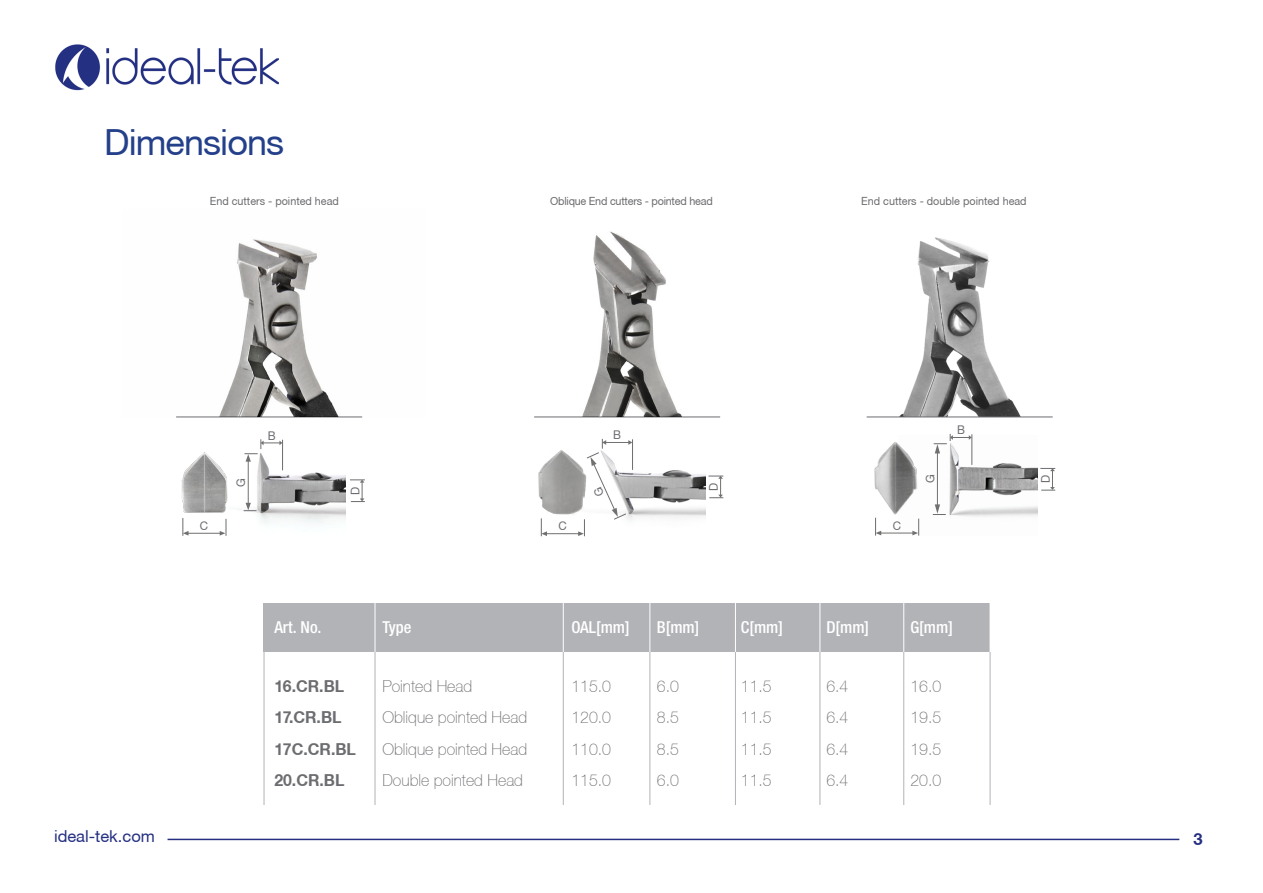
<style>
.page{position:relative;width:1263px;height:893px;background:#fff}
.page>*{position:absolute;margin:0;border:0;box-sizing:border-box;transform-origin:0 0}
.Title1{font:36px "Helvetica Neue CE";letter-spacing:-.025em;color:#24408a}
.t1{font:100 16.5px "Helvetica Neue CE";color:#6c6d70;scale:.96 1}
.t2{font:500 condensed 16.5px "Helvetica Neue LT Pro";color:#fff}
.t3{font:700 16.5px "Helvetica Neue CE";color:#6c6d70;scale:.96 1}
.t4{font:16.5px "Helvetica Neue CE";color:#253081}
.t5{font:700 16.5px "Helvetica Neue CE";color:#253081}
.t6{font:12px "Helvetica Neue CE";color:#6c6d70;scale:.96 1}
.t7{font:11.25px "Helvetica Neue CE";color:#6c6d70;scale:.96 1}
.t8{font:11.25px "Helvetica Neue CE";letter-spacing:-.02em;color:#6c6d70;scale:.96 1}
</style>
<div class="page">
<hr style="left:168px;top:839px;width:1011px;height:1px;background:#253081">
<img style="left:55px;top:44px;width:223px;height:47px">
<div style="left:264px;top:603px;width:726px;height:49px;background:#b2b3b7"></div>
<hr style="left:375px;top:652px;width:1px;height:153px;background:#b2b3b7">
<hr style="left:264px;top:652px;width:1px;height:153px;background:#b2b3b7">
<hr style="left:563px;top:652px;width:1px;height:153px;background:#b2b3b7">
<hr style="left:649px;top:652px;width:1px;height:153px;background:#b2b3b7">
<hr style="left:735px;top:652px;width:1px;height:153px;background:#b2b3b7">
<hr style="left:819px;top:652px;width:1px;height:153px;background:#b2b3b7">
<hr style="left:903px;top:652px;width:1px;height:153px;background:#b2b3b7">
<hr style="left:990px;top:652px;width:1px;height:153px;background:#b2b3b7">
<hr style="left:375px;top:603px;width:1px;height:49px;background:#fff">
<hr style="left:563px;top:603px;width:1px;height:49px;background:#fff">
<hr style="left:649px;top:603px;width:1px;height:49px;background:#fff">
<hr style="left:735px;top:603px;width:1px;height:49px;background:#fff">
<hr style="left:819px;top:603px;width:1px;height:49px;background:#fff">
<hr style="left:903px;top:603px;width:1px;height:49px;background:#fff">
<hr style="left:176px;top:417px;width:186px;height:1px;background:#6c6d70">
<img style="left:176px;top:239px;width:187px;height:178px">
<hr style="left:534px;top:417px;width:186px;height:1px;background:#6c6d70">
<img style="left:534px;top:231px;width:187px;height:186px">
<img style="left:866px;top:237px;width:187px;height:180px">
<hr style="left:867px;top:417px;width:186px;height:1px;background:#6c6d70">
<img style="left:200px;top:472px;width:146px;height:64px">
<img style="left:548px;top:470px;width:157px;height:67px">
<img style="left:898px;top:463px;width:139px;height:73px">
<img style="left:181px;top:439px;width:118px;height:90px">
<img style="left:538px;top:438px;width:115px;height:88px">
<img style="left:874px;top:442px;width:107px;height:84px">
<hr style="left:282px;top:440px;width:1px;height:30px;background:#6c6d70">
<hr style="left:187px;top:533px;width:34px;height:1px;background:#70706e">
<svg style="left:183px;top:518px;width:6px;height:18px"></svg>
<svg style="left:220px;top:519px;width:7px;height:17px"></svg>
<hr style="left:248px;top:460px;width:1px;height:44px;background:#70706e">
<svg style="left:244px;top:503px;width:13px;height:8px"></svg>
<svg style="left:244px;top:439px;width:38px;height:23px"></svg>
<svg style="left:350px;top:480px;width:15px;height:22px"></svg>
<hr style="left:546px;top:533px;width:33px;height:1px;background:#70706e">
<svg style="left:541px;top:518px;width:6px;height:18px"></svg>
<hr style="left:880px;top:533px;width:33px;height:1px;background:#70706e">
<svg style="left:875px;top:518px;width:6px;height:18px"></svg>
<svg style="left:912px;top:519px;width:7px;height:17px"></svg>
<hr style="left:937px;top:452px;width:1px;height:54px;background:#70706e">
<svg style="left:933px;top:504px;width:13px;height:11px"></svg>
<svg style="left:708px;top:476px;width:15px;height:22px"></svg>
<svg style="left:1040px;top:468px;width:15px;height:23px"></svg>
<hr style="left:632px;top:439px;width:1px;height:31px;background:#6c6d70">
<hr style="left:972px;top:434px;width:1px;height:31px;background:#6c6d70">
<svg style="left:934px;top:434px;width:38px;height:19px"></svg>
<svg style="left:578px;top:439px;width:54px;height:97px"></svg>
<p class="Title1" style="left:104px;top:121px;width:181px">Dimensions</p>
<p class="t7" style="left:210px;top:194px;width:136px">End cutters - pointed head</p>
<p class="t8" style="left:550px;top:194px;width:171px">Oblique End cutters - pointed head</p>
<p class="t7" style="left:861px;top:194px;width:174px">End cutters - double pointed head</p>
<p class="t6" style="left:200px;top:518px;width:10px">C</p>
<p class="t6" style="left:234px;top:487px;width:11px;rotate:-90deg">G</p>
<p class="t6" style="left:268px;top:428px;width:10px">B</p>
<p class="t6" style="left:348px;top:495px;width:10px;rotate:-90deg">D</p>
<p class="t6" style="left:613px;top:428px;width:10px">B</p>
<p class="t6" style="left:706px;top:491px;width:10px;rotate:-90deg">D</p>
<p class="t6" style="left:558px;top:519px;width:10px">C</p>
<p class="t6" style="left:893px;top:518px;width:10px">C</p>
<p class="t6" style="left:923px;top:483px;width:11px;rotate:-90deg">G</p>
<p class="t6" style="left:957px;top:423px;width:10px">B</p>
<p class="t2" style="left:274px;top:617px;width:49px">Art. No.</p>
<p class="t2" style="left:382px;top:617px;width:31px">Type</p>
<p class="t2" style="left:571px;top:617px;width:60px">OAL[mm]</p>
<p class="t2" style="left:657px;top:617px;width:44px">B[mm]</p>
<p class="t2" style="left:741px;top:617px;width:44px">C[mm]</p>
<p class="t2" style="left:826px;top:617px;width:44px">D[mm]</p>
<p class="t2" style="left:910px;top:617px;width:44px">G[mm]</p>
<p class="t3" style="left:274px;top:676px;width:74px">16.CR.BL</p>
<p class="t1" style="left:382px;top:676px;width:95px">Pointed Head</p>
<p class="t1" style="left:571px;top:676px;width:43px">115.0</p>
<p class="t1" style="left:657px;top:676px;width:24px">6.0</p>
<p class="t1" style="left:741px;top:676px;width:34px">11.5</p>
<p class="t1" style="left:826px;top:676px;width:24px">6.4</p>
<p class="t1" style="left:910px;top:676px;width:34px">16.0</p>
<p class="t3" style="left:274px;top:707px;width:72px">17.CR.BL</p>
<p class="t1" style="left:382px;top:708px;width:152px">Oblique pointed Head</p>
<p class="t1" style="left:571px;top:708px;width:43px">120.0</p>
<p class="t1" style="left:657px;top:708px;width:24px">8.5</p>
<p class="t1" style="left:741px;top:708px;width:34px">11.5</p>
<p class="t1" style="left:826px;top:708px;width:24px">6.4</p>
<p class="t1" style="left:910px;top:708px;width:34px">19.5</p>
<p class="t3" style="left:274px;top:739px;width:87px">17C.CR.BL</p>
<p class="t1" style="left:382px;top:739px;width:152px">Oblique pointed Head</p>
<p class="t1" style="left:571px;top:739px;width:43px">110.0</p>
<p class="t1" style="left:657px;top:739px;width:24px">8.5</p>
<p class="t1" style="left:741px;top:739px;width:34px">11.5</p>
<p class="t1" style="left:826px;top:739px;width:24px">6.4</p>
<p class="t1" style="left:910px;top:739px;width:34px">19.5</p>
<p class="t3" style="left:274px;top:770px;width:75px">20.CR.BL</p>
<p class="t1" style="left:382px;top:771px;width:148px">Double pointed Head</p>
<p class="t1" style="left:571px;top:771px;width:43px">115.0</p>
<p class="t1" style="left:657px;top:771px;width:24px">6.0</p>
<p class="t1" style="left:741px;top:771px;width:34px">11.5</p>
<p class="t1" style="left:826px;top:771px;width:24px">6.4</p>
<p class="t1" style="left:910px;top:771px;width:34px">20.0</p>
<p class="t6" style="left:1038px;top:483px;width:10px;rotate:-90deg">D</p>
<p class="t4" style="left:54px;top:826px;width:102px">ideal-tek.com</p>
<p class="t5" style="left:1193px;top:829px;width:11px">3</p>
</div>
